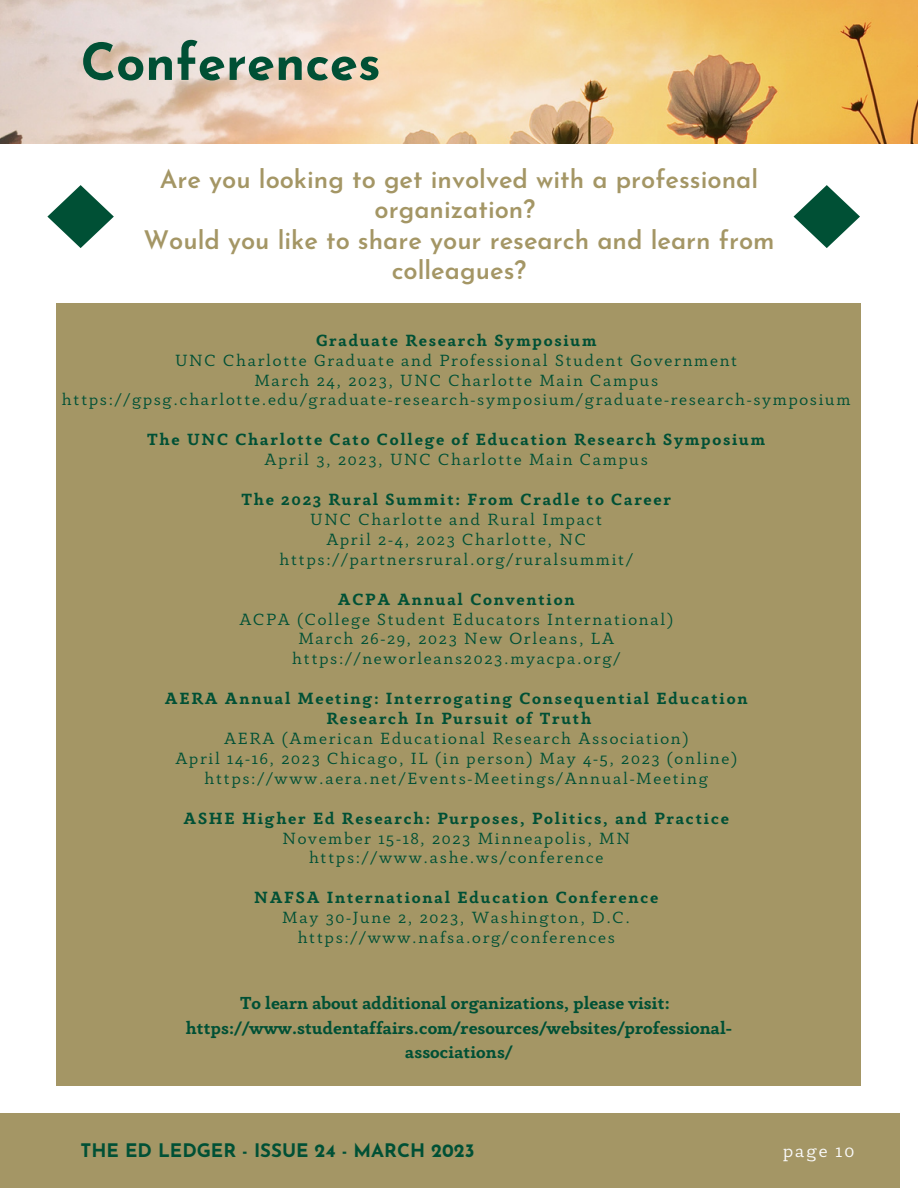
<style>
.page{position:relative;width:918px;height:1188px;background:#fff}
.page>*{position:absolute;margin:0;border:0;box-sizing:border-box;transform-origin:0 0}
.t1{font:700 51px "Josefin Sans";color:#005035}
.t2{font:600 25.5px/30.3px "Josefin Sans";color:#a49665;text-align:center}
.t3{font:700 18.6px "Josefin Sans";color:#005035}
.t4{font:18.6px "Anaphora";letter-spacing:.1em;color:#fafafa}
.t5{font:700 18px/24.8px "Anaphora";color:#005035;text-align:center}
.t6{font:16.8px/20px "Anaphora";letter-spacing:.1em;color:#005035;text-align:center}
.t7{font:700 16.8px/20px "Anaphora";letter-spacing:.1em;color:#005035;text-align:center}
</style>
<div class="page">
<div style="left:0;top:1113px;width:900px;height:75px;background:#a49665"></div>
<img style="left:0;top:0;width:918px;height:143px">
<div style="left:57px;top:303px;width:804px;height:783px;background:#a49665"></div>
<svg style="left:47px;top:185px;width:67px;height:63px"></svg>
<svg style="left:794px;top:185px;width:66px;height:63px"></svg>
<h1 class="t1" style="left:81px;top:42px;width:302px">Conferences</h1>
<h2 class="t2" style="left:143px;top:166px;width:633px">Are you looking to get involved with a professional organization?<br>Would you like to share your research and learn from colleagues?</h2>
<p class="t7" style="left:316px;top:331px;width:282px">Graduate Research Symposium</p>
<p class="t6" style="left:62px;top:351px;width:790px">UNC Charlotte Graduate and Professional Student Government<br>March 24, 2023, UNC Charlotte Main Campus https://gpsg.charlotte.edu/graduate-research-symposium/graduate-research-symposium</p>
<p class="t7" style="left:147px;top:431px;width:619px">The UNC Charlotte Cato College of Education Research Symposium</p>
<p class="t6" style="left:265px;top:451px;width:385px">April 3, 2023, UNC Charlotte Main Campus</p>
<p class="t7" style="left:242px;top:491px;width:431px">The 2023 Rural Summit: From Cradle to Career</p>
<p class="t6" style="left:280px;top:511px;width:355px">UNC Charlotte and Rural Impact<br>April 2-4, 2023 Charlotte, NC https://partnersrural.org/ruralsummit/</p>
<p class="t7" style="left:338px;top:590px;width:238px">ACPA Annual Convention</p>
<p class="t6" style="left:239px;top:610px;width:435px">ACPA (College Student Educators International)<br>March 26-29, 2023 New Orleans, LA https://neworleans2023.myacpa.org/</p>
<p class="t7" style="left:165px;top:690px;width:584px">AERA Annual Meeting: Interrogating Consequential Education<br>Research In Pursuit of Truth</p>
<p class="t6" style="left:175px;top:730px;width:563px">AERA (American Educational Research Association)<br>April 14-16, 2023 Chicago, IL (in person) May 4-5, 2023 (online) https://www.aera.net/Events-Meetings/Annual-Meeting</p>
<p class="t7" style="left:184px;top:809px;width:547px">ASHE Higher Ed Research: Purposes, Politics, and Practice</p>
<p class="t6" style="left:282px;top:829px;width:349px">November 15-18, 2023 Minneapolis, MN https://www.ashe.ws/conference</p>
<p class="t7" style="left:254px;top:889px;width:406px">NAFSA International Education Conference</p>
<p class="t6" style="left:282px;top:909px;width:349px">May 30-June 2, 2023, Washington, D.C. https://www.nafsa.org/conferences</p>
<p class="t5" style="left:186px;top:992px;width:548px">To learn about additional organizations, please visit: https://www.studentaffairs.com/resources/websites/professional&shy;associations/</p>
<p class="t3" style="left:81px;top:1143px;width:395px">THE ED LEDGER - ISSUE 24 - MARCH 2023</p>
<p class="t4" style="left:783px;top:1143px;width:72px">page 10</p>
</div>
